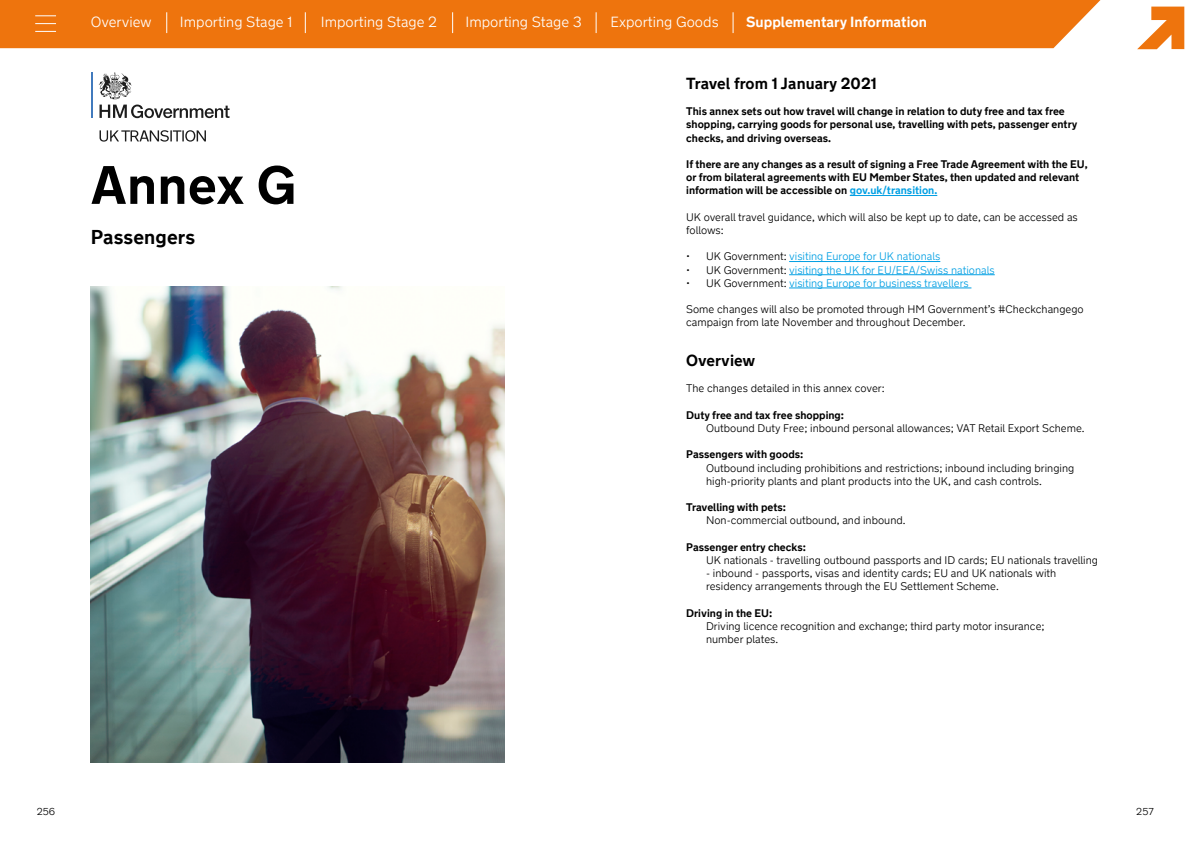
<style>
.page{position:relative;width:1191px;height:842px;background:#fff}
.page>*{position:absolute;margin:0;border:0;box-sizing:border-box;transform-origin:0 0}
.t1{font:700 54px "New Transport";letter-spacing:.005em;color:#000}
.t2{font:700 20px "New Transport";letter-spacing:.005em;color:#000}
.t3{font:700 16px "New Transport";letter-spacing:.005em;color:#000}
.t4{font:300 14.7px "New Transport";color:#fff}
.t5{font:700 14.7px "New Transport";color:#fff}
.t6{font:300 11px/13.2px "New Transport";color:#000}
.t7{font:700 11px/13.2px "New Transport";color:#000}
.t8{font:300 11px "New Transport";color:#009fe3}
.t9{font:300 10px "New Transport";color:#000}
.s1{color:#009fe3}
.s2{color:#000}
</style>
<div class="page">
<div style="left:0;top:0;width:1101px;height:48px;background:#ee740d"></div>
<svg style="left:1137px;top:7px;width:47px;height:42px"></svg>
<svg style="left:166px;top:12px;width:1px;height:21px"></svg>
<svg style="left:305px;top:12px;width:1px;height:21px"></svg>
<svg style="left:452px;top:12px;width:1px;height:21px"></svg>
<svg style="left:595px;top:12px;width:1px;height:21px"></svg>
<svg style="left:732px;top:12px;width:1px;height:21px"></svg>
<svg style="left:35px;top:15px;width:21px;height:1px"></svg>
<svg style="left:35px;top:23px;width:21px;height:1px"></svg>
<svg style="left:35px;top:31px;width:21px;height:1px"></svg>
<hr style="left:849px;top:195px;width:88px;height:1px;background:#009fe3">
<hr style="left:789px;top:261px;width:151px;height:1px;background:#009fe3">
<hr style="left:789px;top:274px;width:205px;height:1px;background:#009fe3">
<hr style="left:789px;top:288px;width:182px;height:1px;background:#009fe3">
<img style="left:91px;top:287px;width:414px;height:476px">
<hr style="left:91px;top:72px;width:1px;height:46px;background:#417abd">
<svg style="left:99px;top:105px;width:130px;height:13px"></svg>
<svg style="left:99px;top:72px;width:33px;height:27px"></svg>
<svg style="left:99px;top:130px;width:107px;height:12px"></svg>
<h3 class="t4" style="left:91px;top:13px;width:62px">Overview</h3>
<h3 class="t4" style="left:180px;top:13px;width:114px">Importing Stage 1</h3>
<h3 class="t4" style="left:321px;top:13px;width:118px">Importing Stage 2</h3>
<h3 class="t4" style="left:465px;top:13px;width:118px">Importing Stage 3</h3>
<h3 class="t4" style="left:610px;top:13px;width:110px">Exporting Goods</h3>
<h3 class="t5" style="left:746px;top:13px;width:182px">Supplementary Information</h3>
<h1 class="t1" style="left:91px;top:151px;width:207px">Annex G</h1>
<h2 class="t2" style="left:91px;top:225px;width:106px">Passengers</h2>
<h3 class="t3" style="left:686px;top:73px;width:192px">Travel from 1 January 2021</h3>
<p class="t7" style="left:686px;top:105px;width:393px">This annex sets out how travel will change in relation to duty free and tax free shopping, carrying goods for personal use, travelling with pets, passenger entry checks, and driving overseas.</p>
<p class="t7" style="left:686px;top:158px;width:403px">If there are any changes as a result of signing a Free Trade Agreement with the EU, or from bilateral agreements with EU Member States, then updated and relevant information will be accessible on <span class="s1">gov.uk/transition.</span></p>
<p class="t6" style="left:686px;top:210px;width:393px">UK overall travel guidance, which will also be kept up to date, can be accessed as follows:</p>
<p class="t8" style="left:686px;top:250px;width:255px"><span class="s2">• UK Government:</span> visiting Europe for UK nationals</p>
<p class="t8" style="left:686px;top:263px;width:310px"><span class="s2">• UK Government:</span> visiting the UK for EU/EEA/Swiss nationals</p>
<p class="t8" style="left:686px;top:276px;width:284px"><span class="s2">• UK Government:</span> visiting Europe for business travellers</p>
<p class="t6" style="left:686px;top:303px;width:399px">Some changes will also be promoted through HM Government’s #Checkchangego campaign from late November and throughout December.</p>
<h3 class="t3" style="left:686px;top:350px;width:71px">Overview</h3>
<p class="t6" style="left:686px;top:382px;width:200px">The changes detailed in this annex cover:</p>
<p class="t7" style="left:686px;top:409px;width:159px">Duty free and tax free shopping:</p>
<p class="t6" style="left:706px;top:422px;width:380px">Outbound Duty Free; inbound personal allowances; VAT Retail Export Scheme.</p>
<p class="t7" style="left:686px;top:448px;width:119px">Passengers with goods:</p>
<p class="t6" style="left:706px;top:461px;width:370px">Outbound including prohibitions and restrictions; inbound including bringing high-priority plants and plant products into the UK, and cash controls.</p>
<p class="t7" style="left:686px;top:501px;width:101px">Travelling with pets:</p>
<p class="t6" style="left:706px;top:514px;width:201px">Non-commercial outbound, and inbound.</p>
<p class="t7" style="left:686px;top:541px;width:121px">Passenger entry checks:</p>
<p class="t6" style="left:706px;top:554px;width:393px">UK nationals - travelling outbound passports and ID cards; EU nationals travelling</p>
<p class="t6" style="left:706px;top:567px;width:351px">- inbound - passports, visas and identity cards; EU and UK nationals with residency arrangements through the EU Settlement Scheme.</p>
<p class="t7" style="left:686px;top:607px;width:88px">Driving in the EU:</p>
<p class="t6" style="left:706px;top:620px;width:340px">Driving licence recognition and exchange; third party motor insurance; number plates.</p>
<p class="t9" style="left:37px;top:805px;width:20px">256</p>
<p class="t9" style="left:1136px;top:805px;width:19px">257</p>
</div>
